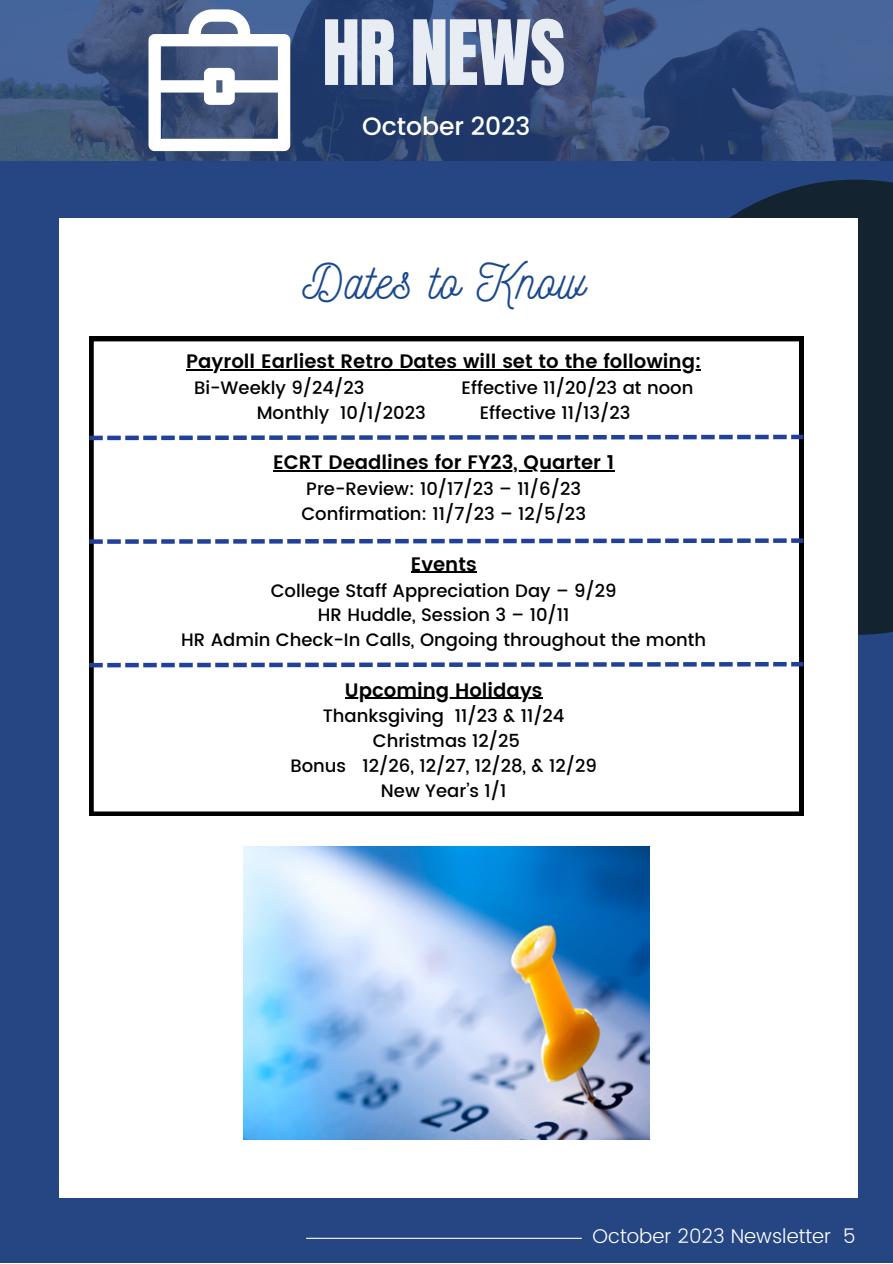
<style>
.page{position:relative;width:893px;height:1264px;background:#fff}
.page>*{position:absolute;margin:0;border:0;box-sizing:border-box;transform-origin:0 0}
.t1{font:76.5px "Anton";letter-spacing:-.02em;color:#e8ecf3}
.t2{font:49.5px "Nickainley";letter-spacing:.02em;color:#1a498e}
.t3{font:500 25.05px "Poppins";color:#fff}
.t4{font:300 19.95px "Poppins";color:#fff}
.t5{font:600 19.5px "Poppins";color:#000}
.t6{font:500 18px "Poppins";color:#000}
</style>
<div class="page">
<div style="left:0;top:0;width:892px;height:1262px;background:#254583"></div>
<svg style="left:729px;top:180px;width:163px;height:455px;background:#152536"></svg>
<img style="left:0;top:0;width:892px;height:160px">
<hr style="left:306px;top:1237px;width:275px;height:1px;background:#fff">
<div style="left:59px;top:218px;width:798px;height:979px;background:#fff"></div>
<svg style="left:148px;top:9px;width:142px;height:142px;background:#929db5"></svg>
<img style="left:243px;top:846px;width:406px;height:293px">
<svg style="left:89px;top:337px;width:714px;height:479px"></svg>
<svg style="left:89px;top:434px;width:714px;height:6px"></svg>
<svg style="left:89px;top:538px;width:714px;height:6px"></svg>
<svg style="left:89px;top:662px;width:714px;height:5px"></svg>
<p class="t1" style="left:322px;top:-2px;width:244px">HR NEWS</p>
<p class="t3" style="left:362px;top:109px;width:170px">October 2023</p>
<p class="t2" style="left:302px;top:249px;width:284px">Dates to Know</p>
<p class="t5" style="left:186px;top:350px;width:516px">Payroll Earliest Retro Dates will set to the following:</p>
<p class="t6" style="left:194px;top:377px;width:172px">Bi-Weekly 9/24/23</p>
<p class="t6" style="left:461px;top:377px;width:233px">Effective 11/20/23 at noon</p>
<p class="t6" style="left:257px;top:402px;width:170px">Monthly 10/1/2023</p>
<p class="t6" style="left:480px;top:402px;width:152px">Effective 11/13/23</p>
<p class="t5" style="left:273px;top:451px;width:343px">ECRT Deadlines for FY23, Quarter 1</p>
<p class="t6" style="left:306px;top:478px;width:276px">Pre-Review: 10/17/23 – 11/6/23</p>
<p class="t6" style="left:301px;top:503px;width:286px">Confirmation: 11/7/23 – 12/5/23</p>
<p class="t5" style="left:411px;top:552px;width:67px">Events</p>
<p class="t6" style="left:271px;top:580px;width:347px">College Staff Appreciation Day – 9/29</p>
<p class="t6" style="left:318px;top:604px;width:253px">HR Huddle, Session 3 – 10/11</p>
<p class="t6" style="left:181px;top:629px;width:526px">HR Admin Check-In Calls, Ongoing throughout the month</p>
<p class="t5" style="left:345px;top:678px;width:199px">Upcoming Holidays</p>
<p class="t6" style="left:323px;top:705px;width:243px">Thanksgiving 11/23 &amp; 11/24</p>
<p class="t6" style="left:373px;top:730px;width:149px">Christmas 12/25</p>
<p class="t6" style="left:290px;top:755px;width:308px">Bonus 12/26, 12/27, 12/28, &amp; 12/29</p>
<p class="t6" style="left:381px;top:780px;width:127px">New Year’s 1/1</p>
<p class="t4" style="left:592px;top:1224px;width:265px">October 2023 Newsletter 5</p>
</div>
